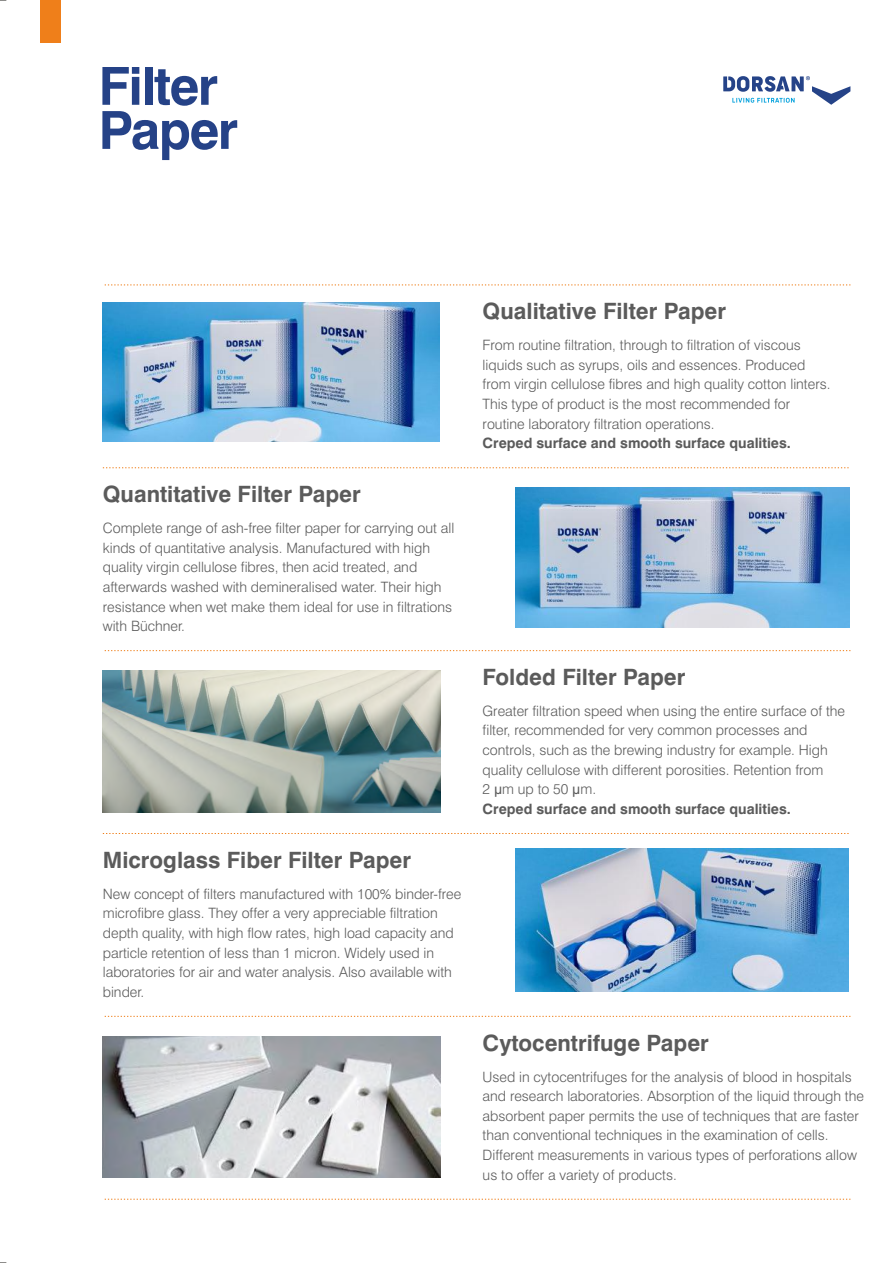
<style>
.page{position:relative;width:893px;height:1263px;background:#fff}
.page>*{position:absolute;margin:0;border:0;box-sizing:border-box;transform-origin:0 0}
.t1{font:700 52.5px/44.1px "Swiss 721 BT";letter-spacing:-.03em;color:#254287}
.t2{font:700 22.5px "Swiss 721 BT";color:#5b5b5b}
.t3{font:300 14.25px/19.6px "Swiss 721 BT";color:#5b5b5b}
.t4{font:700 14.25px "Swiss 721 BT";color:#5b5b5b}
.s1{font-family:"Arial";font-weight:400}
.s2{font-weight:700}
</style>
<div class="page">
<img style="left:103px;top:671px;width:337px;height:141px">
<img style="left:103px;top:1036px;width:337px;height:142px">
<div style="left:40px;top:0;width:21px;height:43px;background:#ef7f1a"></div>
<svg style="left:104px;top:650px;width:746px;height:1px"></svg>
<svg style="left:104px;top:285px;width:746px;height:1px"></svg>
<svg style="left:103px;top:467px;width:746px;height:1px"></svg>
<svg style="left:104px;top:1016px;width:746px;height:1px"></svg>
<svg style="left:103px;top:833px;width:746px;height:1px"></svg>
<svg style="left:104px;top:1199px;width:746px;height:1px"></svg>
<svg style="left:723px;top:76px;width:127px;height:29px"></svg>
<img style="left:103px;top:302px;width:336px;height:140px">
<img style="left:515px;top:488px;width:335px;height:139px">
<img style="left:515px;top:848px;width:333px;height:144px">
<h1 class="t1" style="left:99px;top:69px;width:141px">Filter<br>Paper</h1>
<h2 class="t2" style="left:103px;top:485px;width:259px">Quantitative Filter Paper</h2>
<p class="t3" style="left:103px;top:519px;width:353px">Complete range of ash-free filter paper for carrying out all kinds of quantitative analysis. Manufactured with high quality virgin cellulose fibres, then acid treated, and afterwards washed with demineralised water. Their high resistance when wet make them ideal for use in filtrations with Büchner.</p>
<h2 class="t2" style="left:103px;top:851px;width:310px">Microglass Fiber Filter Paper</h2>
<p class="t3" style="left:103px;top:885px;width:360px">New concept of filters manufactured with 100% binder-free microfibre glass. They offer a very appreciable filtration depth quality, with high flow rates, high load capacity and particle retention of less than 1 micron. Widely used in laboratories for air and water analysis. Also available with binder.</p>
<h2 class="t2" style="left:483px;top:302px;width:245px">Qualitative Filter Paper</h2>
<p class="t3" style="left:483px;top:337px;width:349px">From routine filtration, through to filtration of viscous liquids such as syrups, oils and essences. Produced from virgin cellulose fibres and high quality cotton linters.<br>This type of product is the most recommended for routine laboratory filtration operations.</p>
<p class="t4" style="left:483px;top:437px;width:310px">Creped surface and smooth surface qualities.</p>
<h2 class="t2" style="left:483px;top:668px;width:204px">Folded Filter Paper</h2>
<p class="t3" style="left:483px;top:702px;width:364px">Greater filtration speed when using the entire surface of the filter, recommended for very common processes and controls, such as the brewing industry for example. High quality cellulose with different porosities. Retention from<br>2 <span class="s1">μ</span>m up to 50 <span class="s1">μ</span>m.<br><span class="s2">Creped surface and smooth surface qualities.</span></p>
<h2 class="t2" style="left:483px;top:1034px;width:228px">Cytocentrifuge Paper</h2>
<p class="t3" style="left:483px;top:1068px;width:383px">Used in cytocentrifuges for the analysis of blood in hospitals and research laboratories. Absorption of the liquid through the absorbent paper permits the use of techniques that are faster than conventional techniques in the examination of cells.<br>Different measurements in various types of perforations allow us to offer a variety of products.</p>
</div>
